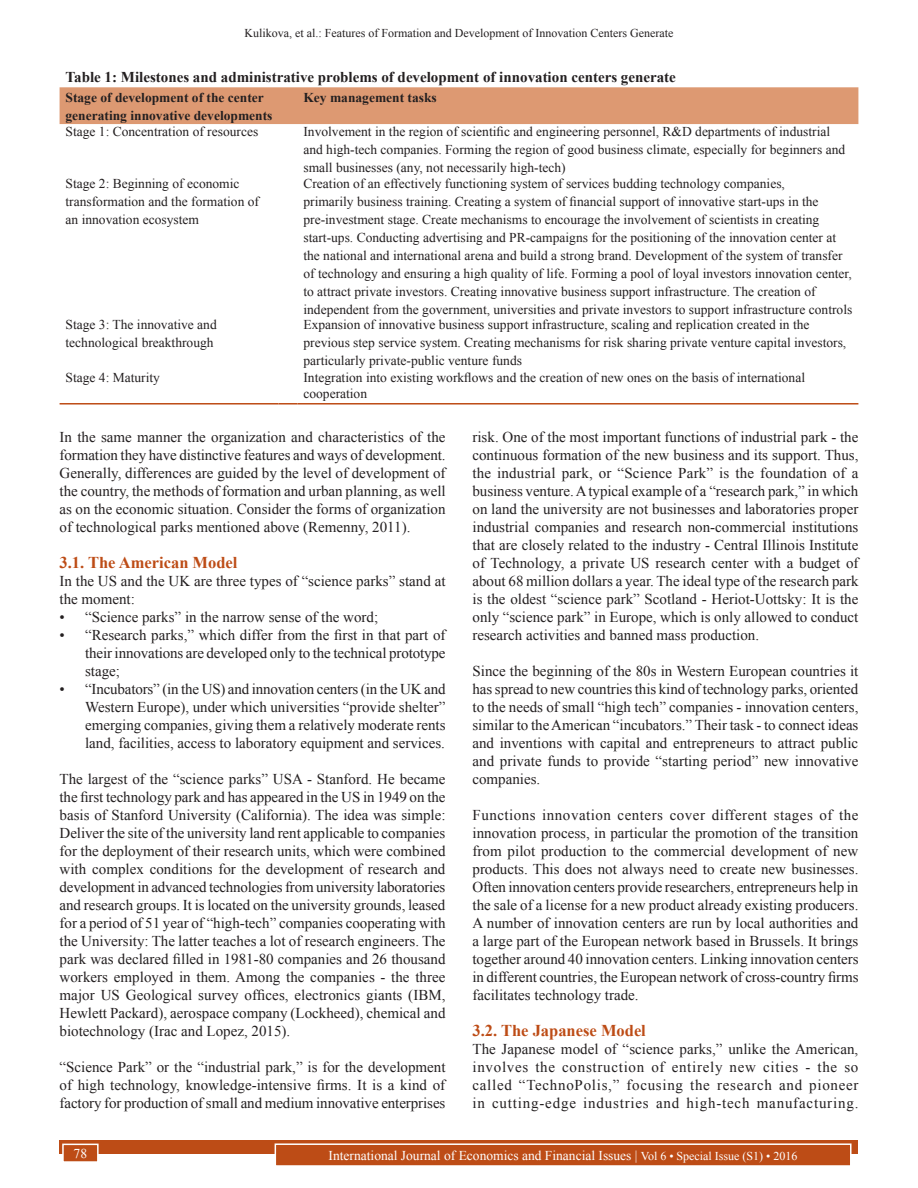
<style>
.page{position:relative;width:918px;height:1188px;background:#fff}
.page>*{position:absolute;margin:0;border:0;box-sizing:border-box;transform-origin:0 0}
.t1{font:700 16.5px "Times New Roman";color:#bd4c16}
.TX{font:15px/18px "Times New Roman";color:#231f20;text-align:justify}
.LL{font:15px/18px "Times New Roman";color:#231f20;text-align:justify}
.L{font:15px/18px "Times New Roman";letter-spacing:-.01em;color:#231f20;text-align:justify}
.TT{font:700 15px "Times New Roman";color:#231f20}
.TX_No_After_Space{font:15px/18px "Times New Roman";color:#231f20}
.TB{font:13.5px/18px "Times New Roman";color:#231f20}
.TBL{font:13.5px/16.2px "Times New Roman";color:#231f20}
.TCH{font:700 13.5px/18px "Times New Roman";color:#231f20}
.t2{font:13.5px "Times New Roman";color:#fff}
.t3{font:12px "Times New Roman";color:#231f20}
.s1{font-size:12px}
</style>
<div class="page">
<div style="left:60px;top:1140px;width:798px;height:13px;background:#bd4c16"></div>
<div style="left:275px;top:1144px;width:576px;height:22px;background:#bd4c16"></div>
<div style="left:275px;top:1143px;width:577px;height:24px;border:2px solid #fff"></div>
<div style="left:63px;top:1144px;width:35px;height:18px;background:#bd4c16"></div>
<div style="left:62px;top:1144px;width:37px;height:19px;border:2px solid #fff"></div>
<div style="left:60px;top:87px;width:798px;height:37px;background:#dd9972"></div>
<hr style="left:60px;top:403px;width:219px;height:2px;background:#bd4c16">
<svg style="left:279px;top:403px;width:18px;height:2px"></svg>
<hr style="left:297px;top:403px;width:561px;height:2px;background:#bd4c16">
<p class="t3" style="left:245px;top:25px;width:430px">Kulikova, et al.: Features of Formation and Development of Innovation Centers Generate</p>
<p class="TT" style="left:66px;top:66px;width:612px">Table 1: Milestones and administrative problems of development of innovation centers generate</p>
<p class="TCH" style="left:66px;top:88px;width:208px">Stage of development of the center generating innovative developments</p>
<p class="TCH" style="left:303px;top:88px;width:135px">Key management tasks</p>
<p class="TB" style="left:66px;top:122px;width:194px">Stage 1: Concentration of resources</p>
<p class="TB" style="left:303px;top:122px;width:543px">Involvement in the region of scientific and engineering personnel, R&amp;D departments of industrial and high‑tech companies. Forming the region of good business climate, especially for beginners and small businesses (any, not necessarily high‑tech)</p>
<p class="TB" style="left:66px;top:174px;width:195px">Stage 2: Beginning of economic transformation and the formation of an innovation ecosystem</p>
<p class="TB" style="left:303px;top:174px;width:550px">Creation of an effectively functioning system of services budding technology companies,<br>primarily business training. Creating a system of financial support of innovative start‑ups in the pre‑investment stage. Create mechanisms to encourage the involvement of scientists in creating start‑ups. Conducting advertising and PR‑campaigns for the positioning of the innovation center at the national and international arena and build a strong brand. Development of the system of transfer of technology and ensuring a high quality of life. Forming a pool of loyal investors innovation center, to attract private investors. Creating innovative business support infrastructure. The creation of independent from the government, universities and private investors to support infrastructure controls</p>
<p class="TB" style="left:66px;top:315px;width:153px">Stage 3: The innovative and technological breakthrough</p>
<p class="TB" style="left:303px;top:315px;width:544px">Expansion of innovative business support infrastructure, scaling and replication created in the previous step service system. Creating mechanisms for risk sharing private venture capital investors, particularly private‑public venture funds</p>
<p class="TBL" style="left:66px;top:369px;width:96px">Stage 4: Maturity</p>
<p class="TBL" style="left:303px;top:369px;width:503px">Integration into existing workflows and the creation of new ones on the basis of international cooperation</p>
<p class="TX" style="left:60px;top:427px;width:388px">In the same manner the organization and characteristics of the formation they have distinctive features and ways of development.<br>Generally, differences are guided by the level of development of the country, the methods of formation and urban planning, as well as on the economic situation. Consider the forms of organization of technological parks mentioned above (Remenny, 2011).</p>
<h2 class="t1" style="left:60px;top:550px;width:179px">3.1. The American Model</h2>
<p class="TX_No_After_Space" style="left:60px;top:571px;width:387px">In the US and the UK are three types of “science parks” stand at the moment:</p>
<p class="L" style="left:60px;top:607px;width:320px">• “Science parks” in the narrow sense of the word;</p>
<p class="L" style="left:85px;top:625px;width:362px;text-indent:-26px">• “Research parks,” which differ from the first in that part of their innovations are developed only to the technical prototype stage;</p>
<p class="LL" style="left:85px;top:679px;width:362px;text-indent:-26px">• “Incubators” (in the US) and innovation centers (in the UK and Western Europe), under which universities “provide shelter” emerging companies, giving them a relatively moderate rents land, facilities, access to laboratory equipment and services.</p>
<p class="TX" style="left:60px;top:769px;width:388px">The largest of the “science parks” USA - Stanford. He became the first technology park and has appeared in the US in 1949 on the basis of Stanford University (California). The idea was simple:<br>Deliver the site of the university land rent applicable to companies for the deployment of their research units, which were combined with complex conditions for the development of research and development in advanced technologies from university laboratories and research groups. It is located on the university grounds, leased for a period of 51 year of “high-tech” companies cooperating with the University: The latter teaches a lot of research engineers. The park was declared filled in 1981-80 companies and 26 thousand workers employed in them. Among the companies - the three major US Geological survey offices, electronics giants (IBM, Hewlett Packard), aerospace company (Lockheed), chemical and biotechnology (Irac and Lopez, 2015).</p>
<p class="TX" style="left:60px;top:1057px;width:387px">“Science Park” or the “industrial park,” is for the development of high technology, knowledge-intensive firms. It is a kind of factory for production of small and medium innovative enterprises</p>
<p class="TX" style="left:472px;top:427px;width:388px">risk. One of the most important functions of industrial park - the continuous formation of the new business and its support. Thus, the industrial park, or “Science Park” is the foundation of a business venture. Atypical example of a “research park,” in which on land the university are not businesses and laboratories proper industrial companies and research non-commercial institutions that are closely related to the industry - Central Illinois Institute of Technology, a private US research center with a budget of about 68 million dollars a year. The ideal type of the research park is the oldest “science park” Scotland - Heriot-Uottsky: It is the only “science park” in Europe, which is only allowed to conduct research activities and banned mass production.</p>
<p class="TX" style="left:472px;top:661px;width:387px">Since the beginning of the 80s in Western European countries it has spread to new countries this kind of technology parks, oriented to the needs of small “high tech” companies - innovation centers, similar to the American “incubators.” Their task - to connect ideas and inventions with capital and entrepreneurs to attract public and private funds to provide “starting period” new innovative companies.</p>
<p class="TX" style="left:472px;top:805px;width:388px">Functions innovation centers cover different stages of the innovation process, in particular the promotion of the transition from pilot production to the commercial development of new products. This does not always need to create new businesses.<br>Often innovation centers provide researchers, entrepreneurs help in the sale of a license for a new product already existing producers.<br>A number of innovation centers are run by local authorities and a large part of the European network based in Brussels. It brings together around 40 innovation centers. Linking innovation centers in different countries, the European network of cross-country firms facilitates technology trade.</p>
<h2 class="t1" style="left:472px;top:1018px;width:175px">3.2. The Japanese Model</h2>
<p class="TX" style="left:472px;top:1039px;width:388px">The Japanese model of “science parks,” unlike the American, involves the construction of entirely new cities - the so called “TechnoPolis,” focusing the research and pioneer in cutting-edge industries and high-tech manufacturing.</p>
<p class="t2" style="left:74px;top:1144px;width:15px">78</p>
<p class="t2" style="left:329px;top:1146px;width:470px">International Journal of Economics and Financial Issues | <span class="s1">Vol 6 • Special Issue (S1) • 2016</span></p>
</div>
